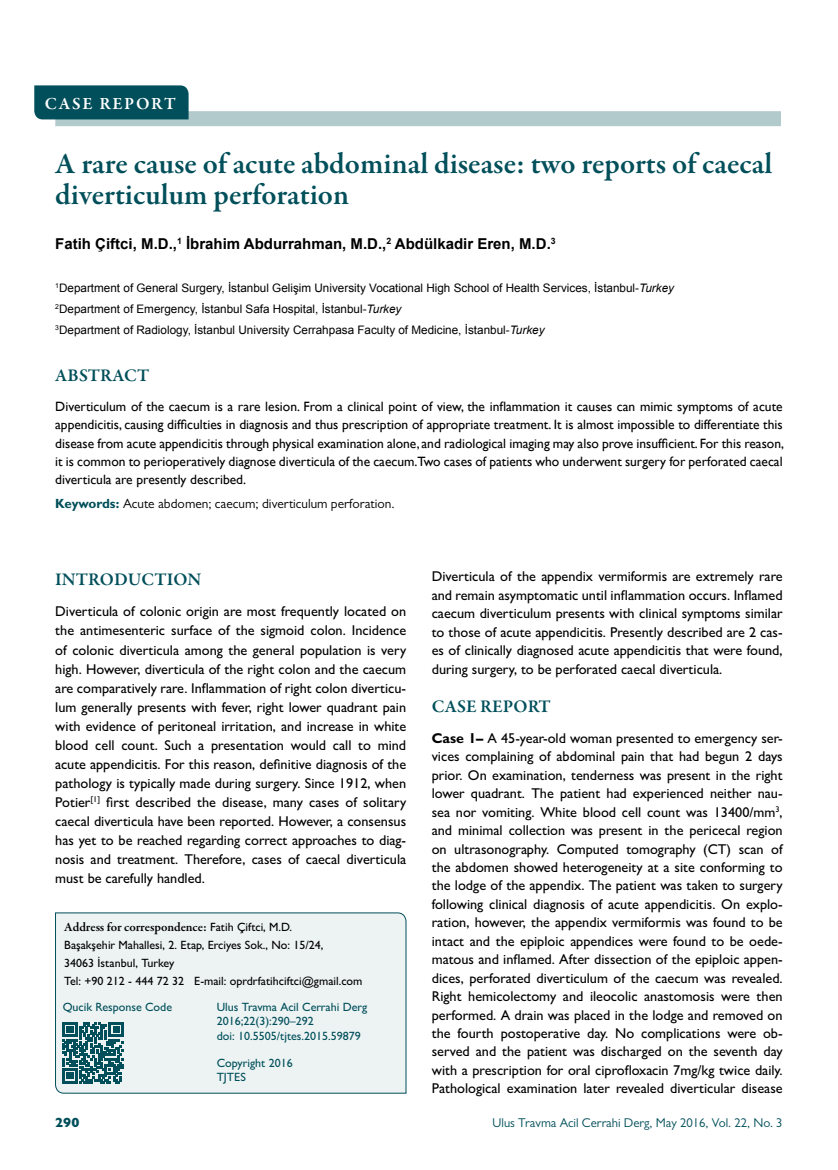
<style>
.page{position:relative;width:838px;height:1170px;background:#fff}
.page>*{position:absolute;margin:0;border:0;box-sizing:border-box;transform-origin:0 0}
.t1{font:600 30px/31.5px "Garamond Premr Pro";color:#004f5a}
.t2{font:600 18px "Garamond Premr Pro";letter-spacing:.005em;color:#004f5a}
.t3{font:600 17.25px "Garamond Premr Pro";letter-spacing:.1em;color:#fff}
.t4{font:700 15px "Arial";color:#000}
.t5{font:500 14.25px/18.5px "Gill Sans MT Pro";color:#000;text-align:justify}
.t6{font:13.5px/18px "Gill Sans";color:#000;text-align:justify}
.t7{font:800 13.5px "Gill Sans MT Pro";color:#004f5a}
.t8{font:13.35px "Gill Sans MT Pro";color:#000}
.t9{font:12.75px "Gill Sans MT Pro";color:#004f5a}
.t10{font:600 12.75px "Garamond Premr Pro";letter-spacing:-.005em;color:#000}
.t11{font:500 12px/18px "Gill Sans MT Pro";color:#000}
.t12{font:500 12px/14.4px "Gill Sans MT Pro";color:#004f5a}
.t13{font:11.7px/21px "Arial";color:#000}
.s1{font-style:italic}
.s2{font-weight:700;color:#004f5a}
.s3{font-weight:700}
.s4{font-family:"Gill Sans MT Pro";font-weight:500;font-size:12px}
</style>
<div class="page">
<div style="left:55px;top:111px;width:726px;height:15px;background:#b3cacd"></div>
<div style="left:34px;top:85px;width:155px;height:34px;background:#004f5a"></div>
<div style="left:55px;top:912px;width:351px;height:181px;background:#edf3f3"></div>
<svg style="left:63px;top:1022px;width:61px;height:61px;background:#478088"></svg>
<p class="t3" style="left:45px;top:93px;width:133px">CASE REPORT</p>
<h1 class="t1" style="left:55px;top:148px;width:718px">A rare cause of acute abdominal disease: two reports of caecal diverticulum perforation</h1>
<p class="t4" style="left:55px;top:235px;width:502px">Fatih Çiftci, M.D.,<sup>1</sup> İbrahim Abdurrahman, M.D.,<sup>2</sup> Abdülkadir Eren, M.D.<sup>3</sup></p>
<p class="t13" style="left:55px;top:277px;width:620px"><sup>1</sup>Department of General Surgery, İstanbul Gelişim University Vocational High School of Health Services, İstanbul-<span class="s1">Turkey<br></span><sup>2</sup>Department of Emergency, İstanbul Safa Hospital, İstanbul-<span class="s1">Turkey<br></span><sup>3</sup>Department of Radiology, İstanbul University Cerrahpasa Faculty of Medicine, İstanbul-<span class="s1">Turkey</span></p>
<p class="t2" style="left:55px;top:364px;width:95px">ABSTRACT</p>
<p class="t6" style="left:55px;top:398px;width:730px">Diverticulum of the caecum is a rare lesion. From a clinical point of view, the inflammation it causes can mimic symptoms of acute appendicitis, causing difficulties in diagnosis and thus prescription of appropriate treatment. It is almost impossible to differentiate this disease from acute appendicitis through physical examination alone, and radiological imaging may also prove insufficient. For this reason, it is common to perioperatively diagnose diverticula of the caecum.Two cases of patients who underwent surgery for perforated caecal diverticula are presently described.</p>
<p class="t8" style="left:55px;top:495px;width:341px"><span class="s2">Keywords:</span> Acute abdomen; caecum; diverticulum perforation.</p>
<p class="t5" style="left:432px;top:567px;width:352px">Diverticula of the appendix vermiformis are extremely rare and remain asymptomatic until inflammation occurs. Inflamed caecum diverticulum presents with clinical symptoms similar to those of acute appendicitis. Presently described are 2 cas&shy;es of clinically diagnosed acute appendicitis that were found, during surgery, to be perforated caecal diverticula.</p>
<p class="t2" style="left:432px;top:695px;width:120px">CASE REPORT</p>
<p class="t5" style="left:432px;top:728px;width:352px"><span class="s3">Case 1–</span> A 45-year-old woman presented to emergency ser&shy;vices complaining of abdominal pain that had begun 2 days prior. On examination, tenderness was present in the right lower quadrant. The patient had experienced neither nau&shy;sea nor vomiting. White blood cell count was 13400/mm<sup>3</sup>, and minimal collection was present in the pericecal region on ultrasonography. Computed tomography (CT) scan of the abdomen showed heterogeneity at a site conforming to the lodge of the appendix. The patient was taken to surgery following clinical diagnosis of acute appendicitis. On explo&shy;ration, however, the appendix vermiformis was found to be intact and the epiploic appendices were found to be oede&shy;matous and inflamed. After dissection of the epiploic appen&shy;dices, perforated diverticulum of the caecum was revealed.<br>Right hemicolectomy and ileocolic anastomosis were then performed. A drain was placed in the lodge and removed on the fourth postoperative day. No complications were ob&shy;served and the patient was discharged on the seventh day with a prescription for oral ciprofloxacin 7mg/kg twice daily.<br>Pathological examination later revealed diverticular disease</p>
<p class="t2" style="left:55px;top:568px;width:148px">INTRODUCTION</p>
<p class="t5" style="left:55px;top:602px;width:352px;line-height:19px">Diverticula of colonic origin are most frequently located on the antimesenteric surface of the sigmoid colon. Incidence of colonic diverticula among the general population is very high. However, diverticula of the right colon and the caecum are comparatively rare. Inflammation of right colon diverticu&shy;lum generally presents with fever, right lower quadrant pain with evidence of peritoneal irritation, and increase in white blood cell count. Such a presentation would call to mind acute appendicitis. For this reason, definitive diagnosis of the pathology is typically made during surgery. Since 1912, when Potier<sup>[1]</sup> first described the disease, many cases of solitary caecal diverticula have been reported. However, a consensus has yet to be reached regarding correct approaches to diag&shy;nosis and treatment. Therefore, cases of caecal diverticula must be carefully handled.</p>
<p class="t10" style="left:64px;top:919px;width:229px">Address for correspondence: <span class="s4">Fatih Çiftci, M.D.</span></p>
<p class="t11" style="left:64px;top:935px;width:300px">Başakşehir Mahallesi, 2. Etap, Erciyes Sok., No: 15/24,<br>34063 İstanbul, Turkey<br>Tel: +90 212 - 444 72 32 E-mail: oprdrfatihciftci@gmail.com</p>
<p class="t12" style="left:63px;top:999px;width:111px">Qucik Response Code</p>
<p class="t12" style="left:217px;top:999px;width:152px">Ulus Travma Acil Cerrahi Derg<br>2016;22(3):290–292<br>doi: 10.5505/tjtes.2015.59879</p>
<p class="t12" style="left:217px;top:1055px;width:78px">Copyright 2016<br>TJTES</p>
<p class="t7" style="left:55px;top:1114px;width:26px">290</p>
<p class="t9" style="left:492px;top:1115px;width:291px">Ulus Travma Acil Cerrahi Derg, May 2016, Vol. 22, No. 3</p>
</div>
